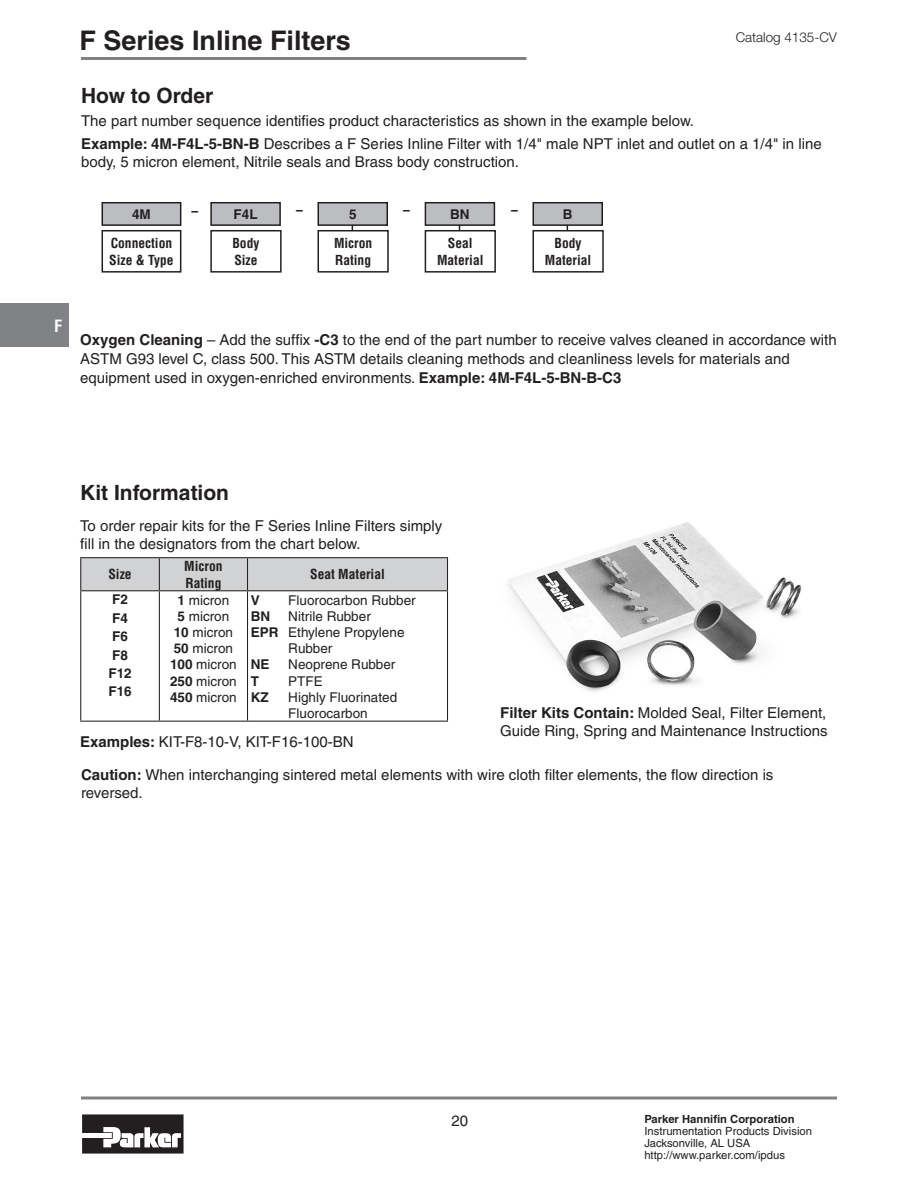
<style>
.page{position:relative;width:918px;height:1188px;background:#fff}
.page>*{position:absolute;margin:0;border:0;box-sizing:border-box;transform-origin:0 0}
.Z-PageHead-Left{font:700 27px "Helvetica";color:#231f20}
.SubHead_1_-_14pt{font:700 21px "Helvetica";color:#231f20}
.Thumb_Tab_Right_Page{font:700 condensed 16.5px "Helvetica";color:#fff}
.BT_10pt_Sm_Led{font:15px "Helvetica";color:#231f20}
.Specs_S_H_-_10pt_Bla{font:15px/18px "Helvetica";color:#231f20}
.BT_10pt_NoLed{font:15px/18px "Helvetica";color:#231f20}
.BT_10pt{font:15px/18px "Helvetica";color:#231f20}
.z-Page_Footer_page{font:15px "Helvetica";color:#231f20}
.t1{font:13.5px/16.2px "Helvetica";color:#231f20}
.HTO_Subhead_-_10pt_B{font:700 condensed 13.5px/16.2px "Helvetica";color:#231f20}
.Table_Col_Hd_-_White{font:700 condensed 13.5px/16.2px "Helvetica";color:#231f20}
.HTO_Detail_Bold{font:700 13.5px "Helvetica";color:#231f20}
.Z-PageHead-Cat{font:300 13.5px "Helvetica Neue LT Std";color:#231f20}
.Table_Data{font:700 13.5px "Helvetica";color:#231f20}
.z-Page_Footer_addres{font:11.25px "Helvetica";color:#231f20}
.z-Page_Footer_addres-2{font:700 11.25px "Helvetica";color:#231f20}
.s1{font-weight:700}
</style>
<div class="page">
<div style="left:0;top:303px;width:69px;height:44px;background:#808285"></div>
<svg style="left:81px;top:1096px;width:756px;height:4px;background:#9fa1a3"></svg>
<svg style="left:82px;top:1114px;width:102px;height:40px"></svg>
<hr style="left:81px;top:57px;width:445px;height:3px;background:#808285">
<img style="left:508px;top:522px;width:294px;height:170px">
<div style="left:81px;top:558px;width:366px;height:32px;background:#d1d2d4"></div>
<hr style="left:80px;top:557px;width:79px;height:1px;background:#231f20">
<hr style="left:80px;top:558px;width:1px;height:32px;background:#231f20">
<hr style="left:159px;top:557px;width:89px;height:1px;background:#231f20">
<hr style="left:159px;top:558px;width:1px;height:32px;background:#231f20">
<hr style="left:248px;top:557px;width:200px;height:1px;background:#231f20">
<hr style="left:247px;top:558px;width:1px;height:32px;background:#231f20">
<hr style="left:447px;top:558px;width:1px;height:32px;background:#231f20">
<hr style="left:80px;top:590px;width:79px;height:1px;background:#231f20">
<hr style="left:80px;top:591px;width:1px;height:130px;background:#231f20">
<hr style="left:159px;top:590px;width:89px;height:1px;background:#231f20">
<hr style="left:159px;top:591px;width:1px;height:130px;background:#231f20">
<hr style="left:248px;top:590px;width:200px;height:1px;background:#231f20">
<hr style="left:247px;top:591px;width:1px;height:130px;background:#231f20">
<hr style="left:447px;top:591px;width:1px;height:130px;background:#231f20">
<hr style="left:80px;top:721px;width:79px;height:1px;background:#231f20">
<hr style="left:159px;top:721px;width:89px;height:1px;background:#231f20">
<hr style="left:248px;top:721px;width:200px;height:1px;background:#231f20">
<hr style="left:352px;top:225px;width:1px;height:43px;background:#231f20">
<hr style="left:459px;top:225px;width:1px;height:42px;background:#231f20">
<div style="left:318px;top:231px;width:70px;height:41px;background:#fff"></div>
<div style="left:318px;top:230px;width:71px;height:43px;border:2px solid #231f20"></div>
<div style="left:318px;top:203px;width:69px;height:22px;background:#bcbdc0"></div>
<div style="left:318px;top:202px;width:70px;height:24px;border:2px solid #231f20"></div>
<div style="left:210px;top:230px;width:72px;height:43px;border:2px solid #231f20"></div>
<div style="left:211px;top:203px;width:69px;height:22px;background:#bcbdc0"></div>
<div style="left:210px;top:202px;width:71px;height:24px;border:2px solid #231f20"></div>
<div style="left:425px;top:231px;width:70px;height:41px;background:#fff"></div>
<div style="left:425px;top:230px;width:71px;height:43px;border:2px solid #231f20"></div>
<div style="left:425px;top:203px;width:69px;height:22px;background:#bcbdc0"></div>
<div style="left:425px;top:202px;width:70px;height:24px;border:2px solid #231f20"></div>
<div style="left:102px;top:230px;width:79px;height:43px;border:2px solid #231f20"></div>
<div style="left:102px;top:203px;width:79px;height:22px;background:#bcbdc0"></div>
<div style="left:102px;top:202px;width:79px;height:24px;border:2px solid #231f20"></div>
<hr style="left:567px;top:225px;width:1px;height:42px;background:#231f20">
<div style="left:533px;top:231px;width:70px;height:41px;background:#fff"></div>
<div style="left:532px;top:230px;width:72px;height:43px;border:2px solid #231f20"></div>
<div style="left:533px;top:203px;width:69px;height:22px;background:#bcbdc0"></div>
<div style="left:532px;top:202px;width:71px;height:24px;border:2px solid #231f20"></div>
<p class="Z-PageHead-Left" style="left:80px;top:24px;width:273px">F Series Inline Filters</p>
<p class="Z-PageHead-Cat" style="left:736px;top:29px;width:103px">Catalog 4135-CV</p>
<p class="SubHead_1_-_14pt" style="left:81px;top:82px;width:134px">How to Order</p>
<p class="Specs_S_H_-_10pt_Bla" style="left:81px;top:112px;width:615px">The part number sequence identifies product characteristics as shown in the example below.</p>
<p class="Specs_S_H_-_10pt_Bla" style="left:81px;top:135px;width:742px"><span class="s1">Example: 4M-F4L-5-BN-B</span> Describes a F Series Inline Filter with 1/4" male NPT inlet and outlet on a 1/4" in line body, 5 micron element, Nitrile seals and Brass body construction.</p>
<p class="HTO_Detail_Bold" style="left:132px;top:206px;width:20px">4M</p>
<p class="HTO_Subhead_-_10pt_B" style="left:192px;top:203px;width:8px">–</p>
<p class="HTO_Subhead_-_10pt_B" style="left:109px;top:235px;width:66px">Connection<br>Size &amp; Type</p>
<p class="HTO_Detail_Bold" style="left:234px;top:206px;width:26px">F4L</p>
<p class="HTO_Subhead_-_10pt_B" style="left:232px;top:235px;width:28px">Body<br>Size</p>
<p class="HTO_Subhead_-_10pt_B" style="left:296px;top:202px;width:8px">–</p>
<p class="HTO_Subhead_-_10pt_B" style="left:403px;top:202px;width:8px">–</p>
<p class="HTO_Detail_Bold" style="left:450px;top:206px;width:21px">BN</p>
<p class="HTO_Detail_Bold" style="left:349px;top:206px;width:9px">5</p>
<p class="HTO_Subhead_-_10pt_B" style="left:511px;top:202px;width:8px">–</p>
<p class="HTO_Detail_Bold" style="left:563px;top:206px;width:11px">B</p>
<p class="HTO_Subhead_-_10pt_B" style="left:334px;top:235px;width:40px">Micron<br>Rating</p>
<p class="HTO_Subhead_-_10pt_B" style="left:437px;top:235px;width:48px;text-align:center">Seal<br>Material</p>
<p class="HTO_Subhead_-_10pt_B" style="left:545px;top:235px;width:48px;text-align:center">Body<br>Material</p>
<p class="Thumb_Tab_Right_Page" style="left:54px;top:316px;width:10px">F</p>
<p class="BT_10pt_Sm_Led" style="left:80px;top:331px;width:758px"><span class="s1">Oxygen Cleaning</span> – Add the suffix <span class="s1">-C3</span> to the end of the part number to receive valves cleaned in accordance with</p>
<p class="BT_10pt_Sm_Led" style="left:80px;top:350px;width:711px">ASTM G93 level C, class 500. This ASTM details cleaning methods and cleanliness levels for materials and</p>
<p class="BT_10pt_Sm_Led" style="left:80px;top:369px;width:543px">equipment used in oxygen-enriched environments. <span class="s1">Example: 4M-F4L-5-BN-B-C3</span></p>
<p class="SubHead_1_-_14pt" style="left:80px;top:480px;width:150px">Kit Information</p>
<p class="BT_10pt" style="left:80px;top:517px;width:364px">To order repair kits for the F Series Inline Filters simply fill in the designators from the chart below.</p>
<p class="Table_Col_Hd_-_White" style="left:108px;top:566px;width:25px">Size</p>
<p class="Table_Col_Hd_-_White" style="left:184px;top:558px;width:40px">Micron<br>Rating</p>
<p class="Table_Col_Hd_-_White" style="left:310px;top:566px;width:76px">Seat Material</p>
<p class="Table_Data" style="left:112px;top:591px;width:17px">F2</p>
<p class="Table_Data" style="left:112px;top:610px;width:17px">F4</p>
<p class="Table_Data" style="left:112px;top:628px;width:17px">F6</p>
<p class="Table_Data" style="left:112px;top:647px;width:17px">F8</p>
<p class="Table_Data" style="left:108px;top:665px;width:25px">F12</p>
<p class="Table_Data" style="left:108px;top:683px;width:25px">F16</p>
<p class="HTO_Detail_Bold" style="left:251px;top:592px;width:11px">V</p>
<p class="t1" style="left:288px;top:592px;width:129px">Fluorocarbon Rubber</p>
<p class="HTO_Detail_Bold" style="left:251px;top:608px;width:21px">BN</p>
<p class="t1" style="left:288px;top:608px;width:84px">Nitrile Rubber</p>
<p class="t1" style="left:288px;top:624px;width:118px;text-indent:-38px"><span class="s1">EPR</span> Ethylene Propylene<br>Rubber</p>
<p class="HTO_Detail_Bold" style="left:251px;top:656px;width:20px">NE</p>
<p class="t1" style="left:288px;top:656px;width:109px">Neoprene Rubber</p>
<p class="HTO_Detail_Bold" style="left:251px;top:673px;width:10px">T</p>
<p class="t1" style="left:288px;top:673px;width:36px">PTFE</p>
<p class="HTO_Detail_Bold" style="left:251px;top:689px;width:19px">KZ</p>
<p class="t1" style="left:288px;top:689px;width:110px">Highly Fluorinated<br>Fluorocarbon</p>
<p class="BT_10pt" style="left:80px;top:732px;width:275px"><span class="s1">Examples:</span> KIT-F8-10-V, KIT-F16-100-BN</p>
<p class="t1" style="left:178px;top:592px;width:53px"><span class="s1">1</span> micron</p>
<p class="t1" style="left:178px;top:608px;width:53px"><span class="s1">5</span> micron</p>
<p class="t1" style="left:174px;top:624px;width:61px"><span class="s1">10</span> micron</p>
<p class="t1" style="left:174px;top:640px;width:61px"><span class="s1">50</span> micron</p>
<p class="t1" style="left:170px;top:656px;width:68px"><span class="s1">100</span> micron</p>
<p class="t1" style="left:170px;top:673px;width:68px"><span class="s1">250</span> micron</p>
<p class="t1" style="left:170px;top:689px;width:68px"><span class="s1">450</span> micron</p>
<p class="BT_10pt_NoLed" style="left:500px;top:704px;width:329px"><span class="s1">Filter Kits Contain:</span> Molded Seal, Filter Element,<br>Guide Ring, Spring and Maintenance Instructions</p>
<p class="BT_10pt_NoLed" style="left:81px;top:766px;width:694px"><span class="s1">Caution:</span> When interchanging sintered metal elements with wire cloth filter elements, the flow direction is reversed.</p>
<p class="z-Page_Footer_page" style="left:451px;top:1113px;width:18px">20</p>
<p class="z-Page_Footer_addres-2" style="left:644px;top:1112px;width:152px">Parker Hannifin Corporation</p>
<p class="z-Page_Footer_addres" style="left:644px;top:1124px;width:169px">Instrumentation Products Division</p>
<p class="z-Page_Footer_addres" style="left:644px;top:1136px;width:108px">Jacksonville, AL USA</p>
<p class="z-Page_Footer_addres" style="left:644px;top:1148px;width:142px">http://www.parker.com/ipdus</p>
</div>
